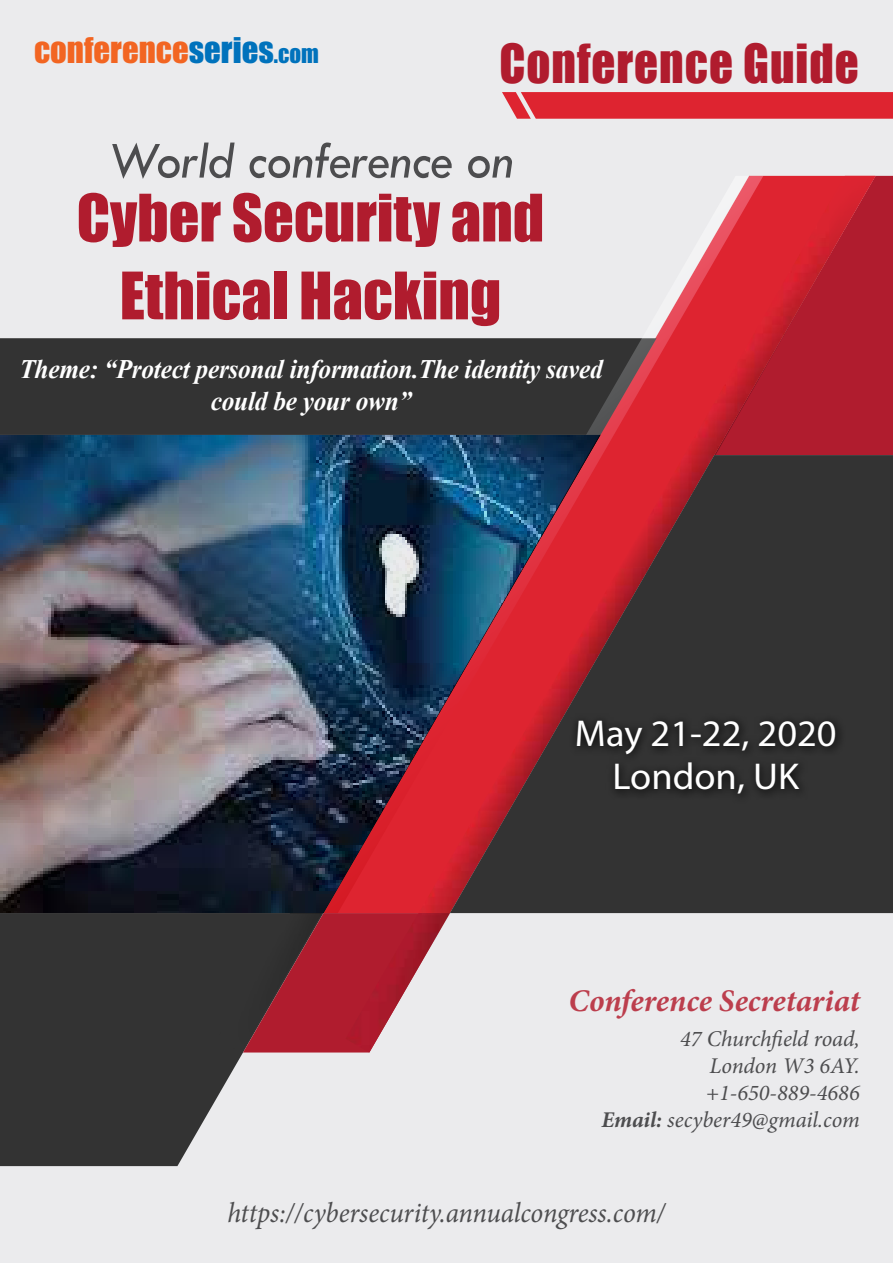
<style>
.page{position:relative;width:893px;height:1263px;background:#ebebed}
.page>*{position:absolute;margin:0;border:0;box-sizing:border-box;transform-origin:0 0}
.t1{font:60.45px/77.8px "Impact";color:#b01c2e;text-align:center}
.t2{font:italic 54px "Tw Cen";letter-spacing:-.01em;color:#4d4d4f;scale:.95 1}
.t3{font:49.5px "Impact";letter-spacing:.02em;color:#b01c2e;scale:.95 1}
.t4{font:37.5px/43.7px "Myriad Pro";color:#fff;text-align:center}
.t5{font:32.7px "Impact";color:#f26522}
.t6{font:italic 700 31.5px "Minion Pro";letter-spacing:-.005em;color:#bc3e4d}
.t7{font:italic 28.5px "Minion Pro";letter-spacing:-.005em;color:#4d4d4f;scale:.95 1}
.t8{font:italic 700 26.7px/32.4px "Times New Roman";letter-spacing:-.01em;color:#fff;text-align:center;scale:.95 1}
.t9{font:italic 22.5px/27px "Minion Pro";letter-spacing:-.005em;color:#4d4d4f;text-align:right}
.s1{color:#0072bc}
.s2{font-size:22.95px;color:#0072bc}
.s3{font-weight:700}
</style>
<div class="page">
<svg style="left:0;top:913px;width:323px;height:253px;fill:#333"></svg>
<div style="left:875px;top:176px;width:18px;height:279px;background:#b01c2e"></div>
<svg style="left:480px;top:176px;width:395px;height:738px;background:#c02a3a"></svg>
<div style="left:322px;top:913px;width:24px;height:139px;background:#b01c2e"></div>
<div style="left:0;top:338px;width:310px;height:97px;background:#333"></div>
<img style="left:763px;top:209px;width:93px;height:246px">
<img style="left:763px;top:280px;width:22px;height:135px">
<img style="left:783px;top:200px;width:48px;height:136px">
<img style="left:829px;top:176px;width:46px;height:80px">
<img style="left:346px;top:913px;width:104px;height:139px">
<img style="left:217px;top:913px;width:105px;height:139px">
<div style="left:763px;top:455px;width:130px;height:458px;background:#333"></div>
<svg style="left:310px;top:176px;width:453px;height:737px"></svg>
<svg style="left:502px;top:92px;width:391px;height:27px;background:#de2c38"></svg>
<img style="left:0;top:435px;width:600px;height:478px">
<div style="left:569px;top:714px;width:277px;height:90px;background:linear-gradient(to right,#2c2c2c,#2c2c2c)"></div>
<h3 class="t5" style="left:34px;top:25px;width:286px">conference<span class="s1">series</span><span class="s2">.com</span></h3>
<h3 class="t3" style="left:499px;top:25px;width:380px">Conference Guide</h3>
<h2 class="t2" style="left:107px;top:128px;width:429px">World conference on</h2>
<h1 class="t1" style="left:77px;top:177px;width:469px">Cyber Security and<br>Ethical Hacking</h1>
<p class="t8" style="left:19px;top:352px;width:616px">Theme: “Protect personal information.The identity saved could be your own”</p>
<h3 class="t4" style="left:575px;top:711px;width:263px">May 21-22, 2020<br>London, UK</h3>
<h3 class="t6" style="left:568px;top:978px;width:293px">Conference Secretariat</h3>
<p class="t9" style="left:601px;top:1026px;width:260px">47 Churchfield road,<br>London W3 6AY. +1-650-889-4686<br><span class="s3">Email:</span> secyber49@gmail.com</p>
<p class="t7" style="left:227px;top:1193px;width:463px">https://cybersecurity.annualcongress.com/</p>
</div>
